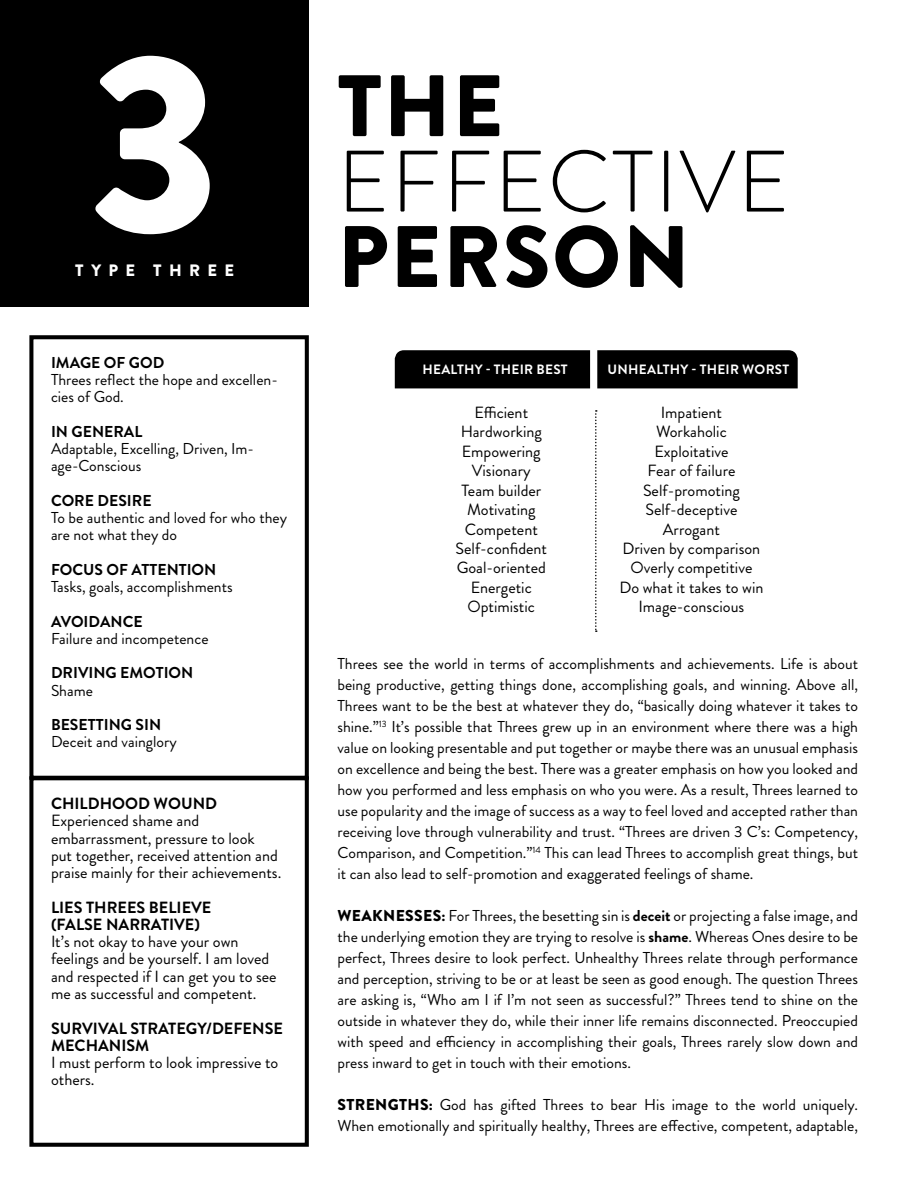
<style>
.page{position:relative;width:918px;height:1188px;background:#fff}
.page>*{position:absolute;margin:0;border:0;box-sizing:border-box;transform-origin:0 0}
.t1{font:900 255px "Brandon Grotesque";color:#fff}
.t2{font:900 87px "Brandon Grotesque";letter-spacing:.02em;color:#000}
.t3{font:300 87px "Brandon Grotesque";letter-spacing:.02em;color:#000}
.t4{font:900 16.5px "Brandon Grotesque";letter-spacing:.445em;color:#fff}
.t5{font:16.2px/19.5px "Brandon Grotesque";color:#000}
.t6{font:700 16.2px/17.2px "Brandon Grotesque";color:#000}
.t7{font:15.75px/21px "Brandon Grotesque";color:#000}
.t8{font:700 15.75px "Brandon Grotesque";color:#000}
.t9{font:700 13.5px "Brandon Grotesque";letter-spacing:.02em;color:#fff}
.s1{font-weight:900}
.s2{font-weight:700}
</style>
<div class="page">
<svg style="left:29px;top:335px;width:280px;height:439px"></svg>
<svg style="left:29px;top:774px;width:280px;height:373px"></svg>
<svg style="left:394px;top:350px;width:404px;height:39px;background:#0a0a0a"></svg>
<svg style="left:595px;top:410px;width:2px;height:222px"></svg>
<div style="left:1px;top:0;width:308px;height:307px;background:#000"></div>
<h1 class="t1" style="left:89px;top:-37px;width:133px">3</h1>
<p class="t4" style="left:75px;top:259px;width:160px">TYPE THREE</p>
<p class="t8" style="left:51px;top:351px;width:115px">IMAGE OF GOD</p>
<p class="t7" style="left:51px;top:371px;width:228px;line-height:17.2px">Threes reflect the hope and excellen&shy;cies of God.</p>
<p class="t8" style="left:51px;top:420px;width:93px">IN GENERAL</p>
<p class="t7" style="left:51px;top:440px;width:205px;line-height:17.2px">Adaptable, Excelling, Driven, Im&shy;age-Conscious</p>
<p class="t8" style="left:51px;top:489px;width:102px">CORE DESIRE</p>
<p class="t7" style="left:51px;top:509px;width:238px;line-height:17.2px">To be authentic and loved for who they are not what they do</p>
<p class="t8" style="left:51px;top:558px;width:167px">FOCUS OF ATTENTION</p>
<p class="t7" style="left:51px;top:576px;width:183px">Tasks, goals, accomplishments</p>
<p class="t8" style="left:51px;top:610px;width:93px">AVOIDANCE</p>
<p class="t7" style="left:51px;top:628px;width:159px">Failure and incompetence</p>
<p class="t8" style="left:51px;top:662px;width:144px">DRIVING EMOTION</p>
<p class="t7" style="left:51px;top:680px;width:43px">Shame</p>
<p class="t8" style="left:51px;top:714px;width:112px">BESETTING SIN</p>
<p class="t7" style="left:51px;top:732px;width:127px">Deceit and vainglory</p>
<p class="t6" style="left:51px;top:795px;width:168px">CHILDHOOD WOUND</p>
<p class="t5" style="left:51px;top:813px;width:232px;line-height:17.2px">Experienced shame and embarrassment, pressure to look<br>put together, received attention and praise mainly for their achievements.</p>
<p class="t6" style="left:51px;top:899px;width:162px">LIES THREES BELIEVE (FALSE NARRATIVE)</p>
<p class="t5" style="left:51px;top:933px;width:227px;line-height:17.2px">It’s not okay to have your own feelings and be yourself. I am loved and respected if I can get you to see me as successful and competent.</p>
<p class="t6" style="left:51px;top:1020px;width:234px">SURVIVAL STRATEGY/DEFENSE<br>MECHANISM</p>
<p class="t5" style="left:51px;top:1054px;width:229px;line-height:17.2px">I must perform to look impressive to others.</p>
<h2 class="t2" style="left:338px;top:45px;width:167px">THE</h2>
<h2 class="t3" style="left:338px;top:122px;width:454px">EFFECTIVE</h2>
<h2 class="t2" style="left:338px;top:195px;width:354px">PERSON</h2>
<p class="t9" style="left:422px;top:360px;width:147px">HEALTHY - THEIR BEST</p>
<p class="t9" style="left:608px;top:360px;width:183px">UNHEALTHY - THEIR WORST</p>
<p class="t5" style="left:456px;top:403px;width:93px;text-align:center">Efficient<br>Hardworking<br>Empowering<br>Visionary<br>Team builder<br>Motivating<br>Competent<br>Self-confident<br>Goal-oriented<br>Energetic<br>Optimistic</p>
<p class="t5" style="left:619px;top:403px;width:146px;text-align:center">Impatient<br>Workaholic<br>Exploitative<br>Fear of failure<br>Self-promoting<br>Self-deceptive<br>Arrogant<br>Driven by comparison<br>Overly competitive<br>Do what it takes to win<br>Image-conscious</p>
<p class="t7" style="left:338px;top:653px;width:522px;text-align:justify">Threes see the world in terms of accomplishments and achievements. Life is about being productive, getting things done, accomplishing goals, and winning. Above all, Threes want to be the best at whatever they do, “basically doing whatever it takes to shine.”<sup>13</sup> It’s possible that Threes grew up in an environment where there was a high value on looking presentable and put together or maybe there was an unusual emphasis on excellence and being the best. There was a greater emphasis on how you looked and how you performed and less emphasis on who you were. As a result, Threes learned to use popularity and the image of success as a way to feel loved and accepted rather than receiving love through vulnerability and trust. “Threes are driven 3 C’s: Competency, Comparison, and Competition.”<sup>14</sup> This can lead Threes to accomplish great things, but it can also lead to self-promotion and exaggerated feelings of shame.</p>
<p class="t7" style="left:338px;top:905px;width:522px;text-align:justify"><span class="s1">WEAKNESSES:</span> For Threes, the besetting sin is <span class="s2">deceit</span> or projecting a false image, and the underlying emotion they are trying to resolve is <span class="s2">shame</span>. Whereas Ones desire to be perfect, Threes desire to look perfect. Unhealthy Threes relate through performance and perception, striving to be or at least be seen as good enough. The question Threes are asking is, “Who am I if I’m not seen as successful?” Threes tend to shine on the outside in whatever they do, while their inner life remains disconnected. Preoccupied with speed and efficiency in accomplishing their goals, Threes rarely slow down and press inward to get in touch with their emotions.</p>
<p class="t7" style="left:338px;top:1094px;width:522px"><span class="s1">STRENGTHS:</span> God has gifted Threes to bear His image to the world uniquely.<br>When emotionally and spiritually healthy, Threes are effective, competent, adaptable,</p>
</div>
